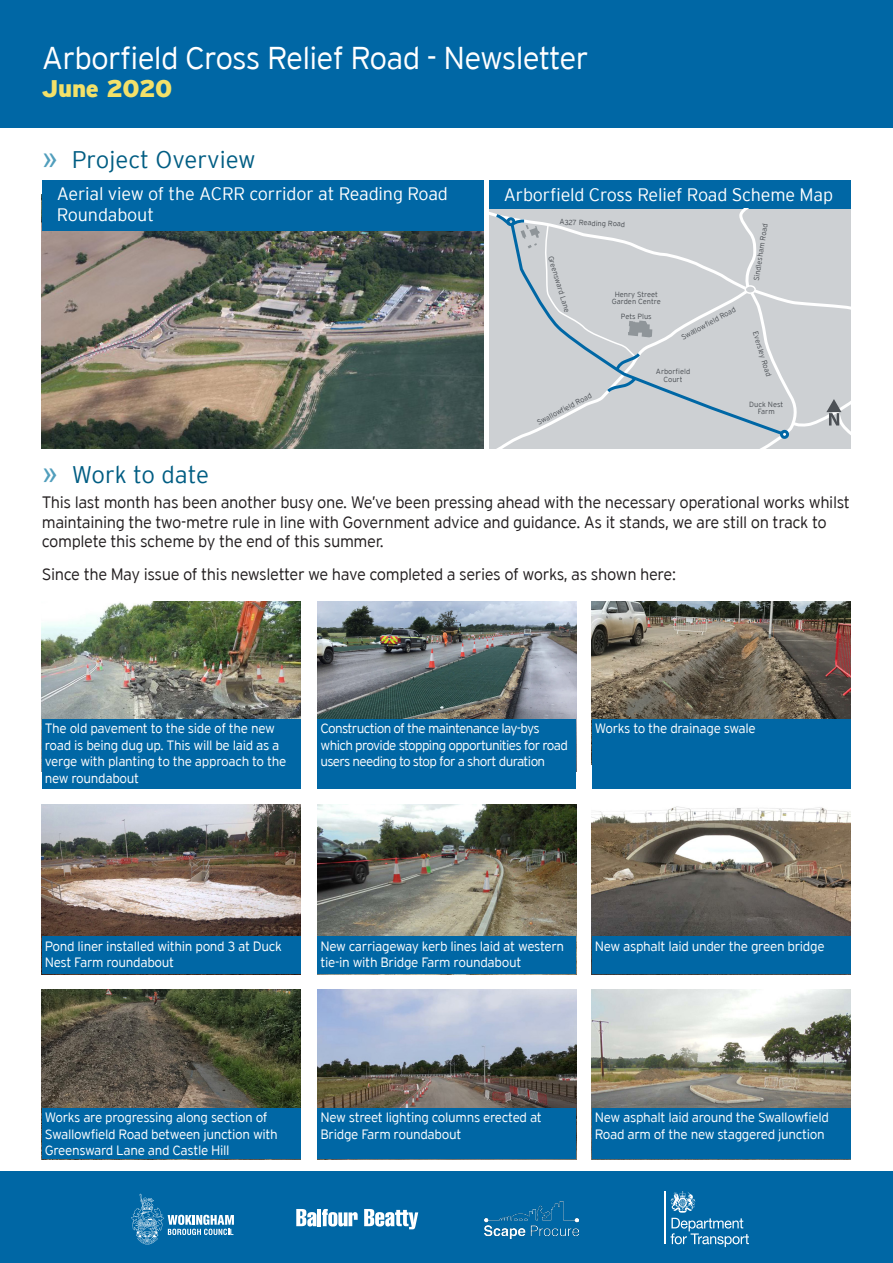
<style>
.page{position:relative;width:893px;height:1263px;background:#fff}
.page>*{position:absolute;margin:0;border:0;box-sizing:border-box;transform-origin:0 0}
.t1{font:300 31.5px "Interstate";letter-spacing:-.025em;color:#fff}
.t2{font:300 24px "Interstate Plus";color:#005d83}
.t3{font:900 24px "Interstate";letter-spacing:-.02em;color:#f3e169}
.t4{font:300 18px/21.6px "Interstate Plus";letter-spacing:-.01em;color:#fff}
.Main_Body_Copy{font:300 16.5px/19.5px "Interstate";letter-spacing:-.025em;color:#231f20}
.Image_Caption{font:300 13.5px/16.5px "Interstate";letter-spacing:-.025em;color:#fff}
.Image_Caption-2{font:300 13.5px/16.5px "Interstate";letter-spacing:-.05em;color:#fff}
.t5{font:300 7.5px/7.5px "Interstate";color:#4d5156;text-align:center}
.s1{font-family:"Arial";font-weight:400;font-size:30px;color:#519ebc}
</style>
<div class="page">
<div style="left:0;top:1171px;width:893px;height:92px;background:#0067a5"></div>
<div style="left:0;top:0;width:893px;height:128px;background:#0067a5"></div>
<svg style="left:131px;top:1194px;width:103px;height:50px"></svg>
<svg style="left:296px;top:1209px;width:62px;height:17px"></svg>
<svg style="left:364px;top:1209px;width:54px;height:20px"></svg>
<img style="left:485px;top:1201px;width:93px;height:37px">
<hr style="left:664px;top:1191px;width:1px;height:53px;background:#fff">
<svg style="left:670px;top:1191px;width:79px;height:56px"></svg>
<img style="left:42px;top:602px;width:258px;height:117px">
<img style="left:42px;top:804px;width:258px;height:133px">
<img style="left:42px;top:989px;width:258px;height:119px">
<img style="left:317px;top:602px;width:259px;height:117px">
<img style="left:317px;top:804px;width:259px;height:133px">
<img style="left:317px;top:989px;width:259px;height:119px">
<img style="left:592px;top:602px;width:258px;height:117px">
<img style="left:592px;top:806px;width:258px;height:131px">
<img style="left:592px;top:989px;width:258px;height:119px">
<div style="left:42px;top:719px;width:258px;height:70px;background:#0067a5"></div>
<div style="left:42px;top:937px;width:258px;height:37px;background:#0067a5"></div>
<div style="left:42px;top:1108px;width:258px;height:51px;background:#0067a5"></div>
<div style="left:317px;top:719px;width:259px;height:70px;background:#0067a5"></div>
<div style="left:317px;top:937px;width:259px;height:37px;background:#0067a5"></div>
<div style="left:317px;top:1108px;width:259px;height:51px;background:#0067a5"></div>
<div style="left:592px;top:719px;width:258px;height:70px;background:#0067a5"></div>
<div style="left:592px;top:937px;width:258px;height:37px;background:#0067a5"></div>
<div style="left:592px;top:1108px;width:258px;height:51px;background:#0067a5"></div>
<div style="left:489px;top:180px;width:361px;height:29px;background:#0067a5"></div>
<svg style="left:489px;top:209px;width:361px;height:239px;background:#cacfd3"></svg>
<img style="left:42px;top:231px;width:442px;height:217px">
<div style="left:42px;top:180px;width:442px;height:51px;background:#0067a5"></div>
<h1 class="t1" style="left:42px;top:40px;width:548px">Arborfield Cross Relief Road - Newsletter</h1>
<h2 class="t3" style="left:42px;top:75px;width:132px">June 2020</h2>
<p class="t2" style="left:42px;top:146px;width:215px"><span class="s1">»</span> Project Overview</p>
<p class="t4" style="left:57px;top:182px;width:393px">Aerial view of the ACRR corridor at Reading Road<br>Roundabout</p>
<p class="t4" style="left:504px;top:184px;width:331px">Arborfield Cross Relief Road Scheme Map</p>
<p class="t5" style="left:560px;top:218px;width:67px;rotate:2deg">A327 Reading Road</p>
<p class="t5" style="left:554px;top:255px;width:60px;rotate:73deg">Greensward Lane</p>
<p class="t5" style="left:615px;top:290px;width:45px">Henry Street</p>
<p class="t5" style="left:612px;top:298px;width:50px">Garden Centre</p>
<p class="t5" style="left:621px;top:312px;width:32px">Pets Plus</p>
<p class="t5" style="left:680px;top:334px;width:62px;rotate:-28deg">Swallowfield Road</p>
<p class="t5" style="left:656px;top:368px;width:36px">Arborfield<br>Court</p>
<p class="t5" style="left:752px;top:280px;width:59px;rotate:-81deg">Sindlesham Road</p>
<p class="t5" style="left:759px;top:330px;width:49px;rotate:73deg">Eversley Road</p>
<p class="t5" style="left:536px;top:420px;width:62px;rotate:-28deg">Swallowfield Road</p>
<p class="t5" style="left:749px;top:400px;width:35px">Duck Nest<br>Farm</p>
<p class="t2" style="left:42px;top:461px;width:169px"><span class="s1">»</span> Work to date</p>
<p class="Main_Body_Copy" style="left:42px;top:493px;width:810px">This last month has been another busy one. We’ve been pressing ahead with the necessary operational works whilst maintaining the two-metre rule in line with Government advice and guidance. As it stands, we are still on track to complete this scheme by the end of this summer.</p>
<p class="Main_Body_Copy" style="left:42px;top:564px;width:636px">Since the May issue of this newsletter we have completed a series of works, as shown here:</p>
<p class="Image_Caption" style="left:45px;top:720px;width:243px">The old pavement to the side of the new road is being dug up. This will be laid as a verge with planting to the approach to the new roundabout</p>
<p class="Image_Caption-2" style="left:320px;top:720px;width:249px">Construction of the maintenance lay-bys which provide stopping opportunities for road users needing to stop for a short duration</p>
<p class="Image_Caption" style="left:595px;top:720px;width:163px">Works to the drainage swale</p>
<p class="Image_Caption" style="left:45px;top:937px;width:239px">Pond liner installed within pond 3 at Duck<br>Nest Farm roundabout</p>
<p class="Image_Caption" style="left:320px;top:937px;width:245px">New carriageway kerb lines laid at western tie-in with Bridge Farm roundabout</p>
<p class="Image_Caption" style="left:595px;top:937px;width:231px">New asphalt laid under the green bridge</p>
<p class="Image_Caption" style="left:45px;top:1109px;width:235px">Works are progressing along section of<br>Swallowfield Road between junction with<br>Greensward Lane and Castle Hill</p>
<p class="Image_Caption" style="left:320px;top:1109px;width:223px">New street lighting columns erected at<br>Bridge Farm roundabout</p>
<p class="Image_Caption" style="left:595px;top:1109px;width:236px">New asphalt laid around the Swallowfield<br>Road arm of the new staggered junction</p>
</div>
